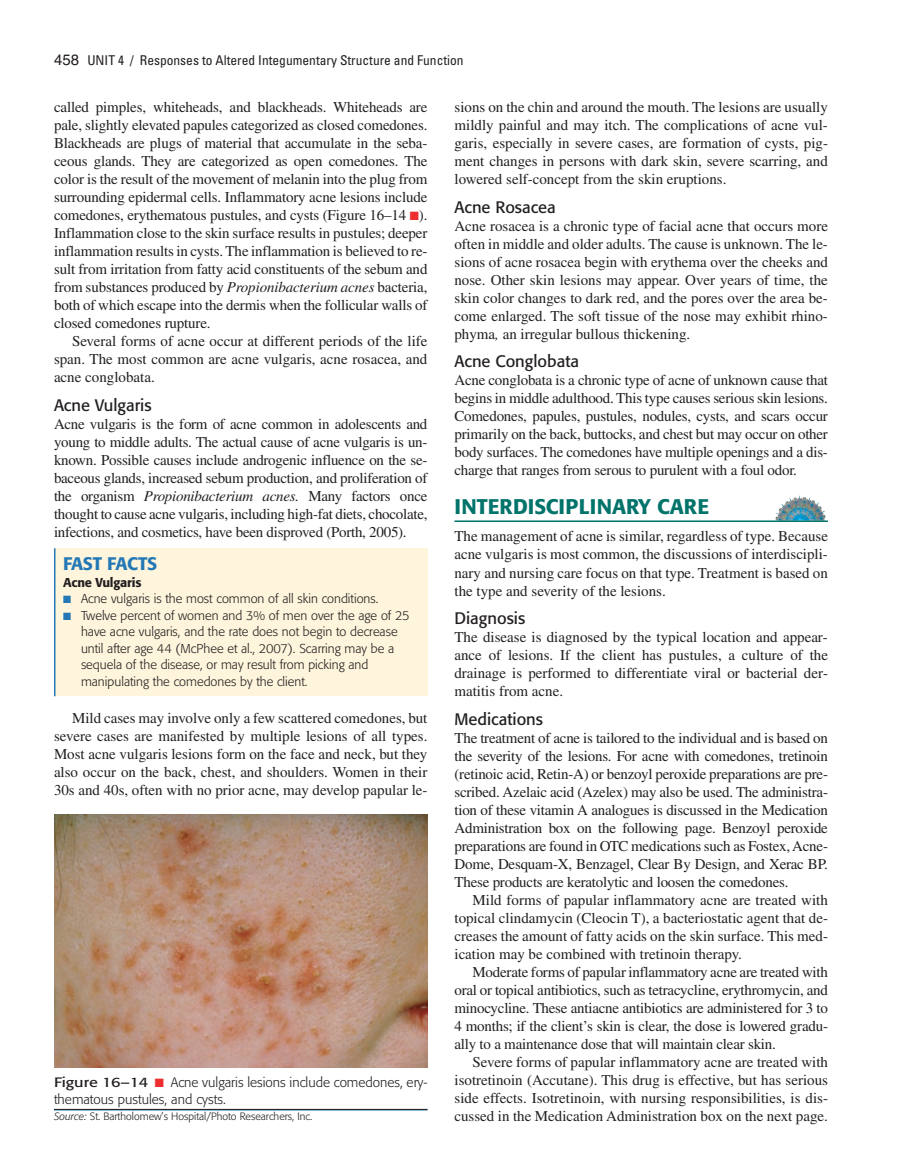
<style>
.page{position:relative;width:918px;height:1175px;background:#fff}
.page>*{position:absolute;margin:0;border:0;box-sizing:border-box;transform-origin:0 0}
.t1{font:500 21px "Formata";color:#00736a}
.t2{font:500 18px "Formata";letter-spacing:-.02em;color:#2378b5}
.t3{font:16.5px "Formata";color:#231f20}
.t4{font:15px/18px "Times";color:#231f20;text-align:justify}
.t5{font:300 13.5px/16.5px "Formata";color:#231f20}
.t6{font:condensed 13.5px "Univers";color:#231f20}
.t7{font:300 12.75px/16.5px "Formata";color:#231f20}
.t8{font:500 12.75px "Formata";letter-spacing:-.01em;color:#231f20}
.t9{font:300 10.5px "Formata";color:#231f20}
.s1{font-family:"Helvetica";font-stretch:normal;font-size:15px}
.s2{color:#ee2d2f}
.s3{font-style:italic}
.s4{color:#2378b5}
.s5{font-weight:400}
</style>
<div class="page">
<svg style="left:54px;top:495px;width:774px;height:616px"></svg>
<p class="t6" style="left:54px;top:55px;width:411px"><span class="s1">458</span> UNIT 4 / Responses to Altered Integumentary Structure and Function</p>
<p class="t4" style="left:54px;top:100px;width:375px">called pimples, whiteheads, and blackheads. Whiteheads are pale, slightly elevated papules categorized as closed comedones.<br>Blackheads are plugs of material that accumulate in the seba&shy;ceous glands. They are categorized as open comedones. The color is the result of the movement of melanin into the plug from surrounding epidermal cells. Inflammatory acne lesions include comedones, erythematous pustules, and cysts (Figure 16–14 <span class="s2">■</span>).<br>Inflammation close to the skin surface results in pustules; deeper inflammation results in cysts. The inflammation is believed to re&shy;sult from irritation from fatty acid constituents of the sebum and from substances produced by <span class="s3">Propionibacterium acnes</span> bacteria, both of which escape into the dermis when the follicular walls of closed comedones rupture.</p>
<p class="t4" style="left:54px;top:334px;width:375px;text-indent:18px">Several forms of acne occur at different periods of the life span. The most common are acne vulgaris, acne rosacea, and acne conglobata.</p>
<p class="t3" style="left:54px;top:398px;width:99px">Acne Vulgaris</p>
<p class="t4" style="left:54px;top:416px;width:375px">Acne vulgaris is the form of acne common in adolescents and young to middle adults. The actual cause of acne vulgaris is un&shy;known. Possible causes include androgenic influence on the se&shy;baceous glands, increased sebum production, and proliferation of the organism <span class="s3">Propionibacterium acnes.</span> Many factors once thought to cause acne vulgaris, including high-fat diets, chocolate, infections, and cosmetics, have been disproved (Porth, 2005).</p>
<p class="t2" style="left:63px;top:555px;width:96px">FAST FACTS</p>
<p class="t8" style="left:63px;top:576px;width:80px">Acne Vulgaris</p>
<p class="t7" style="left:63px;top:591px;width:317px"><span class="s4">■</span> Acne vulgaris is the most common of all skin conditions.</p>
<p class="t7" style="left:81px;top:607px;width:330px;text-indent:-18px"><span class="s4">■</span> Twelve percent of women and 3% of men over the age of 25 have acne vulgaris, and the rate does not begin to decrease until after age 44 (McPhee et al., 2007). Scarring may be a sequela of the disease, or may result from picking and manipulating the comedones by the client.</p>
<p class="t4" style="left:54px;top:710px;width:375px;text-indent:18px">Mild cases may involve only a few scattered comedones, but severe cases are manifested by multiple lesions of all types.<br>Most acne vulgaris lesions form on the face and neck, but they also occur on the back, chest, and shoulders. Women in their 30s and 40s, often with no prior acne, may develop papular le-</p>
<p class="t4" style="left:454px;top:100px;width:375px">sions on the chin and around the mouth. The lesions are usually mildly painful and may itch. The complications of acne vul&shy;garis, especially in severe cases, are formation of cysts, pig&shy;ment changes in persons with dark skin, severe scarring, and lowered self-concept from the skin eruptions.</p>
<p class="t3" style="left:454px;top:200px;width:103px">Acne Rosacea</p>
<p class="t4" style="left:454px;top:218px;width:375px">Acne rosacea is a chronic type of facial acne that occurs more often in middle and older adults. The cause is unknown. The le&shy;sions of acne rosacea begin with erythema over the cheeks and nose. Other skin lesions may appear. Over years of time, the skin color changes to dark red, and the pores over the area be&shy;come enlarged. The soft tissue of the nose may exhibit rhino&shy;phyma<span class="s3">,</span> an irregular bullous thickening.</p>
<p class="t3" style="left:454px;top:354px;width:126px">Acne Conglobata</p>
<p class="t4" style="left:454px;top:373px;width:375px">Acne conglobata is a chronic type of acne of unknown cause that begins in middle adulthood. This type causes serious skin lesions.<br>Comedones, papules, pustules, nodules, cysts, and scars occur primarily on the back, buttocks, and chest but may occur on other body surfaces. The comedones have multiple openings and a dis&shy;charge that ranges from serous to purulent with a foul odor.</p>
<h1 class="t1" style="left:454px;top:497px;width:256px">INTERDISCIPLINARY CARE</h1>
<p class="t4" style="left:454px;top:529px;width:375px">The management of acne is similar, regardless of type. Because acne vulgaris is most common, the discussions of interdiscipli&shy;nary and nursing care focus on that type. Treatment is based on the type and severity of the lesions.</p>
<p class="t3" style="left:454px;top:611px;width:72px">Diagnosis</p>
<p class="t4" style="left:454px;top:629px;width:375px">The disease is diagnosed by the typical location and appear&shy;ance of lesions. If the client has pustules, a culture of the drainage is performed to differentiate viral or bacterial der&shy;matitis from acne.</p>
<p class="t3" style="left:454px;top:711px;width:90px">Medications</p>
<p class="t4" style="left:454px;top:730px;width:375px">The treatment of acne is tailored to the individual and is based on the severity of the lesions. For acne with comedones, tretinoin (retinoic acid, Retin-A) or benzoyl peroxide preparations are pre&shy;scribed. Azelaic acid (Azelex) may also be used. The administra&shy;tion of these vitamin A analogues is discussed in the Medication Administration box on the following page. Benzoyl peroxide preparations are found in OTC medications such as Fostex, Acne-Dome, Desquam-X, Benzagel, Clear By Design, and Xerac BP.<br>These products are keratolytic and loosen the comedones.</p>
<p class="t4" style="left:454px;top:892px;width:375px;text-indent:18px">Mild forms of papular inflammatory acne are treated with topical clindamycin (Cleocin T), a bacteriostatic agent that de&shy;creases the amount of fatty acids on the skin surface. This med&shy;ication may be combined with tretinoin therapy.</p>
<p class="t4" style="left:454px;top:964px;width:375px;text-indent:18px">Moderate forms of papular inflammatory acne are treated with oral or topical antibiotics, such as tetracycline, erythromycin, and minocycline. These antiacne antibiotics are administered for 3 to 4 months; if the client’s skin is clear, the dose is lowered gradu&shy;ally to a maintenance dose that will maintain clear skin.</p>
<p class="t4" style="left:454px;top:1054px;width:375px;text-indent:18px">Severe forms of papular inflammatory acne are treated with isotretinoin (Accutane). This drug is effective, but has serious side effects. Isotretinoin, with nursing responsibilities, is dis&shy;cussed in the Medication Administration box on the next page.</p>
<p class="t5" style="left:54px;top:1075px;width:375px"><span class="s5">Figure 16–14</span> <span class="s2">■</span> Acne vulgaris lesions include comedones, ery&shy;thematous pustules, and cysts.</p>
<p class="t9" style="left:54px;top:1111px;width:260px"><span class="s3">Source:</span> St. Bartholomew’s Hospital/Photo Researchers, Inc.</p>
</div>
